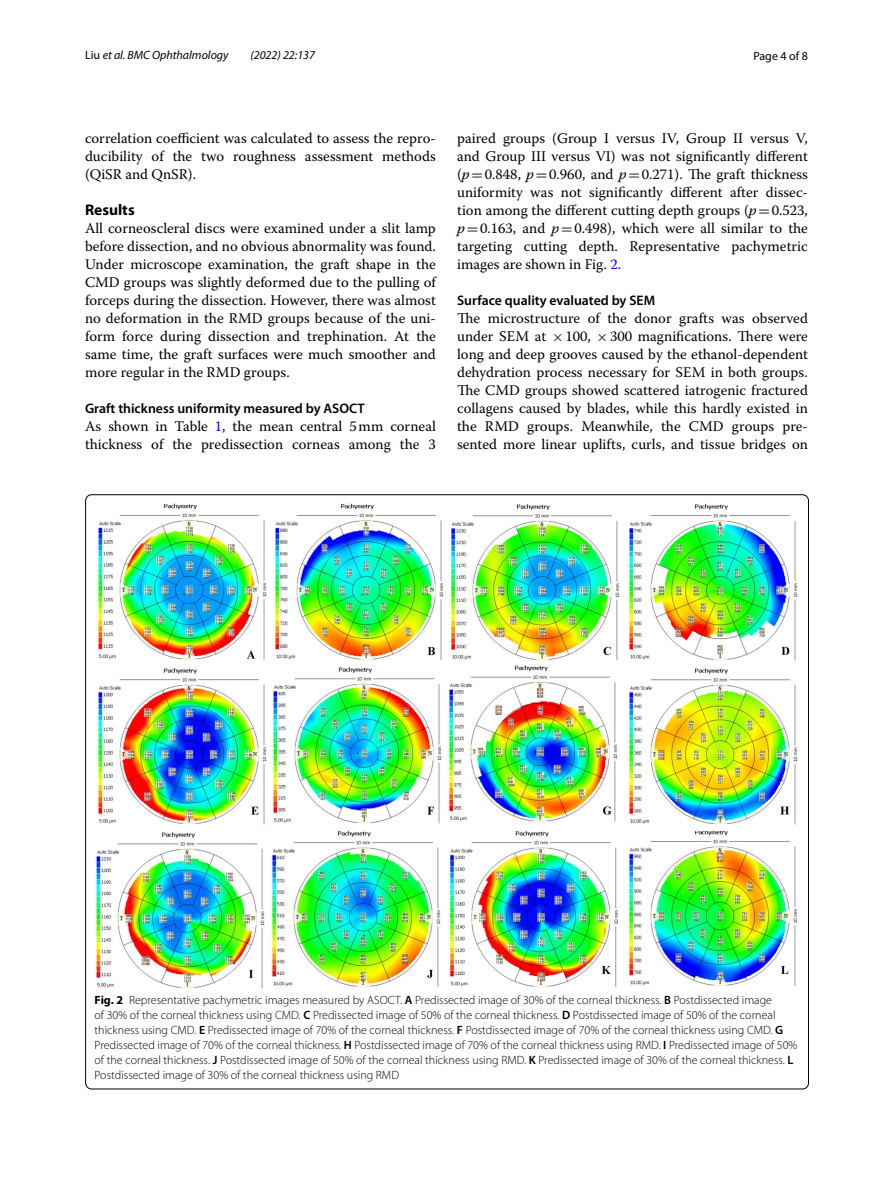
<style>
.page{position:relative;width:893px;height:1187px;background:#fff}
.page>*{position:absolute;margin:0;border:0;box-sizing:border-box;transform-origin:0 0}
.t1{font:700 15.45px "Myriad Pro";color:#000}
.t2{font:14.7px/18px "Warnock Pro";color:#000;text-align:justify}
.t3{font:600 13.8px "Myriad Pro";color:#000}
.t4{font:300 12px/15px "Myriad Pro";color:#000}
.t5{font:italic 12px "Myriad Pro";color:#000}
.t6{font:12px "Myriad Pro";color:#000}
.s1{font-style:normal}
.s2{color:#00f}
.s3{font-style:italic}
.s4{font-family:"MTSY"}
.s5{font-weight:700}
.s6{font-weight:600}
</style>
<div class="page">
<img style="left:97px;top:503px;width:700px;height:485px">
<p class="t5" style="left:85px;top:48px;width:145px"><span class="s1">Liu</span> et al. BMC Ophthalmology</p>
<p class="t5" style="left:250px;top:48px;width:66px">(2022) 22:137</p>
<p class="t6" style="left:753px;top:48px;width:56px">Page 4 of 8</p>
<p class="t2" style="left:85px;top:128px;width:352px">correlation coefficient was calculated to assess the repro&shy;ducibility of the two roughness assessment methods (QiSR and QnSR).</p>
<p class="t1" style="left:85px;top:199px;width:51px">Results</p>
<p class="t2" style="left:85px;top:218px;width:352px">All corneoscleral discs were examined under a slit lamp before dissection, and no obvious abnormality was found.<br>Under microscope examination, the graft shape in the CMD groups was slightly deformed due to the pulling of forceps during the dissection. However, there was almost no deformation in the RMD groups because of the uni&shy;form force during dissection and trephination. At the same time, the graft surfaces were much smoother and more regular in the RMD groups.</p>
<p class="t3" style="left:85px;top:399px;width:281px">Graft thickness uniformity measured by ASOCT</p>
<p class="t2" style="left:85px;top:416px;width:352px">As shown in Table <span class="s2">1</span>, the mean central 5mm corneal thickness of the predissection corneas among the 3</p>
<p class="t2" style="left:457px;top:128px;width:352px">paired groups (Group I versus IV, Group II versus V, and Group III versus VI) was not significantly different (<span class="s3">p</span><span class="s4">=</span>0.848, <span class="s3">p</span><span class="s4">=</span>0.960, and <span class="s3">p</span><span class="s4">=</span>0.271). The graft thickness uniformity was not significantly different after dissec&shy;tion among the different cutting depth groups (<span class="s3">p</span><span class="s4">=</span>0.523, <span class="s3">p</span><span class="s4">=</span>0.163, and <span class="s3">p</span><span class="s4">=</span>0.498), which were all similar to the targeting cutting depth. Representative pachymetric images are shown in Fig. <span class="s2">2</span>.</p>
<p class="t3" style="left:457px;top:291px;width:199px">Surface quality evaluated by SEM</p>
<p class="t2" style="left:457px;top:308px;width:352px">The microstructure of the donor grafts was observed under SEM at <span class="s4">×</span>100, <span class="s4">×</span>300 magnifications. There were long and deep grooves caused by the ethanol-dependent dehydration process necessary for SEM in both groups.<br>The CMD groups showed scattered iatrogenic fractured collagens caused by blades, while this hardly existed in the RMD groups. Meanwhile, the CMD groups pre&shy;sented more linear uplifts, curls, and tissue bridges on</p>
<p class="t4" style="left:95px;top:992px;width:704px"><span class="s5">Fig. 2</span> Representative pachymetric images measured by ASOCT. <span class="s6">A</span> Predissected image of 30% of the corneal thickness. <span class="s6">B</span> Postdissected image<br>of 30% of the corneal thickness using CMD. <span class="s6">C</span> Predissected image of 50% of the corneal thickness. <span class="s6">D</span> Postdissected image of 50% of the corneal thickness using CMD. <span class="s6">E</span> Predissected image of 70% of the corneal thickness. <span class="s6">F</span> Postdissected image of 70% of the corneal thickness using CMD. <span class="s6">G </span>Predissected image of 70% of the corneal thickness. <span class="s6">H</span> Postdissected image of 70% of the corneal thickness using RMD. <span class="s6">I</span> Predissected image of 50% of the corneal thickness. <span class="s6">J</span> Postdissected image of 50% of the corneal thickness using RMD. <span class="s6">K</span> Predissected image of 30% of the corneal thickness. <span class="s6">L </span>Postdissected image of 30% of the corneal thickness using RMD</p>
</div>
